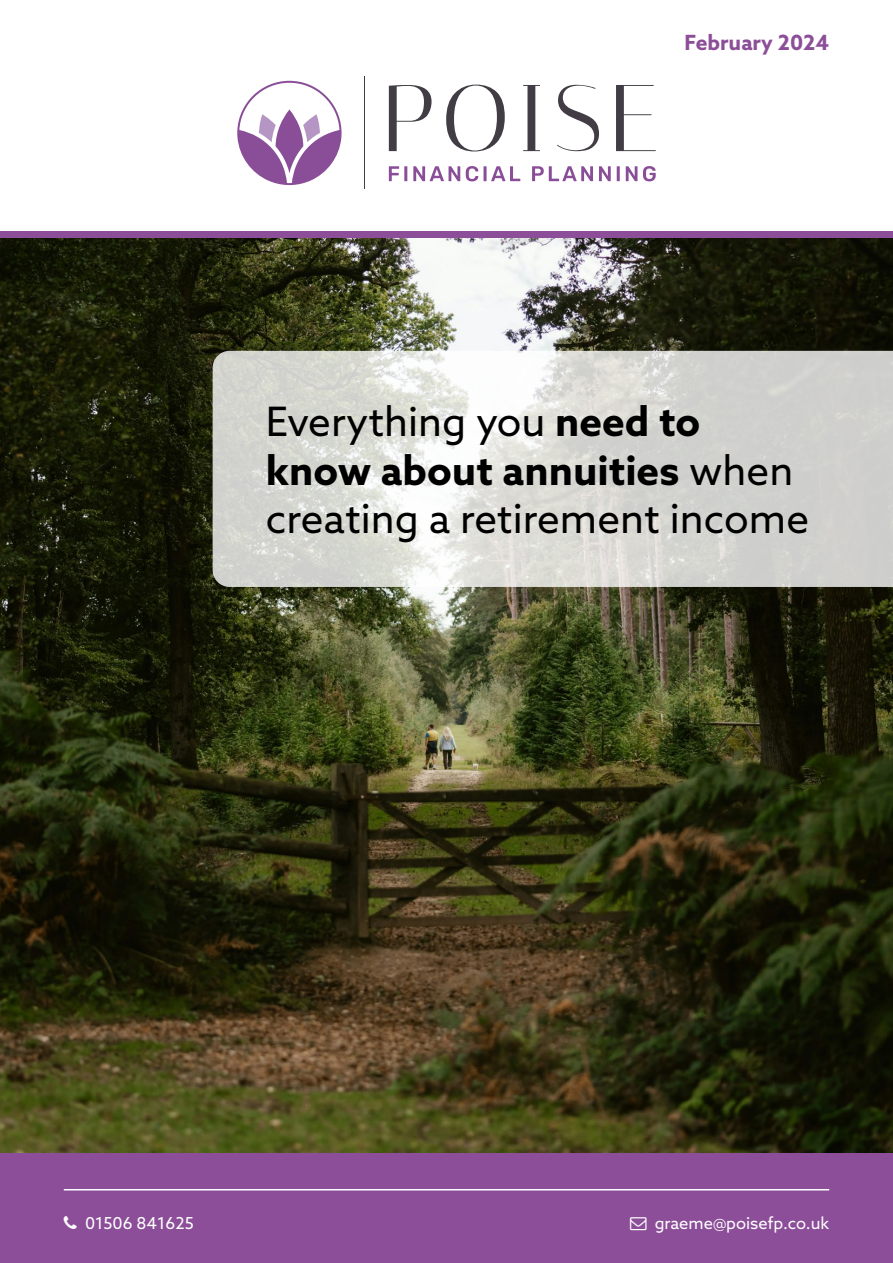
<style>
.page{position:relative;width:893px;height:1263px;background:#fff}
.page>*{position:absolute;margin:0;border:0;box-sizing:border-box;transform-origin:0 0}
.t1{font:40.5px/48.6px "Azo Sans";color:#000}
.t2{font:700 21px "Azo Sans";color:#8c4e99}
.t3{font:16.5px "Azo Sans";color:#fff}
.s1{font-weight:700}
</style>
<div class="page">
<img style="left:0;top:238px;width:893px;height:915px">
<div style="left:0;top:1153px;width:893px;height:110px;background:#8c4e99"></div>
<svg style="left:213px;top:351px;width:680px;height:236px;background:#d9d9d5"></svg>
<hr style="left:64px;top:1189px;width:765px;height:1px;background:#fff">
<div style="left:0;top:232px;width:893px;height:6px;background:#8c4e99"></div>
<svg style="left:389px;top:85px;width:43px;height:66px"></svg>
<svg style="left:446px;top:85px;width:59px;height:66px"></svg>
<svg style="left:523px;top:85px;width:17px;height:66px"></svg>
<svg style="left:557px;top:85px;width:42px;height:66px"></svg>
<svg style="left:616px;top:85px;width:40px;height:66px"></svg>
<svg style="left:389px;top:166px;width:18px;height:15px"></svg>
<svg style="left:413px;top:166px;width:47px;height:15px"></svg>
<svg style="left:466px;top:166px;width:54px;height:15px"></svg>
<svg style="left:532px;top:166px;width:61px;height:15px"></svg>
<svg style="left:599px;top:166px;width:12px;height:15px"></svg>
<svg style="left:617px;top:166px;width:3px;height:15px"></svg>
<svg style="left:626px;top:166px;width:11px;height:15px"></svg>
<svg style="left:643px;top:166px;width:13px;height:15px"></svg>
<hr style="left:364px;top:77px;width:1px;height:112px;background:#423d44">
<svg style="left:237px;top:81px;width:105px;height:104px"></svg>
<p class="t2" style="left:684px;top:29px;width:146px">February 2024</p>
<p class="t1" style="left:266px;top:397px;width:545px">Everything you <span class="s1">need to know about annuities</span> when creating a retirement income</p>
<p class="t3" style="left:85px;top:1212px;width:110px">01506 841625</p>
<p class="t3" style="left:655px;top:1212px;width:176px">graeme@poisefp.co.uk</p>
</div>
